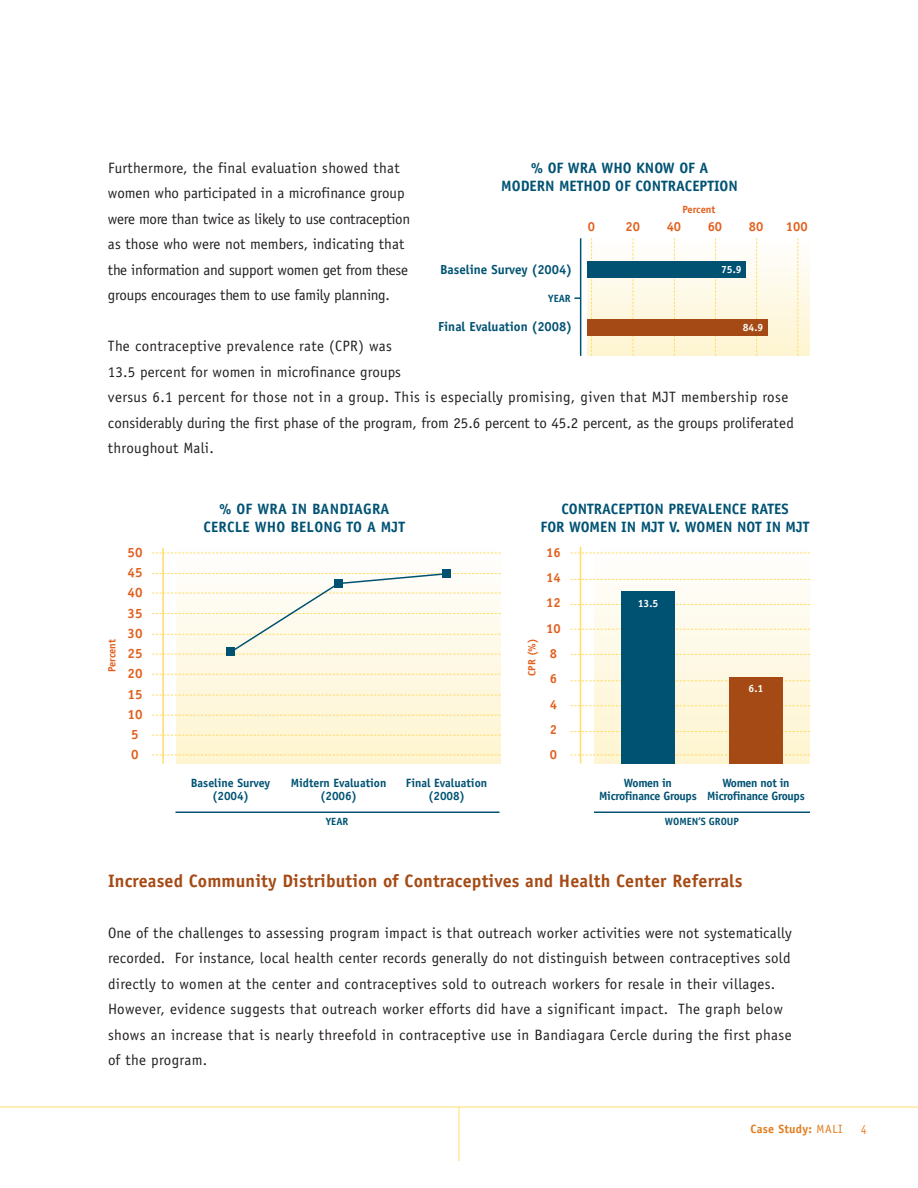
<style>
.page{position:relative;width:918px;height:1188px;background:#fff}
.page>*{position:absolute;margin:0;border:0;box-sizing:border-box;transform-origin:0 0}
.t1{font:700 18px "Officina Sans";letter-spacing:.01em;color:#a54a14}
.t2{font:15px/25.5px "Officina Sans";letter-spacing:.015em;color:#231f20}
.t3{font:15px/25.5px "Officina Sans";letter-spacing:-.015em;color:#231f20}
.t4{font:700 15px/18px "Officina Sans";color:#005273;text-align:center}
.t5{font:700 13.5px/20.2px "Officina Sans";color:#e1601e}
.t6{font:13.5px "Officina Sans";color:#e37c1c;scale:.8 1}
.t7{font:700 13.05px "Officina Sans";color:#005273}
.t8{font:700 13.05px/25.3px "Officina Sans";color:#e1601e}
.t9{font:700 12px/13.5px "Officina Sans";color:#005273;text-align:center}
.t10{font:700 12px/13.5px "Officina Sans";letter-spacing:-.02em;color:#005273;text-align:center}
.t11{font:700 12px "Officina Sans";letter-spacing:.025em;color:#e37c1c}
.t12{font:700 10.5px "Officina Sans";color:#e1601e}
.t13{font:700 10.5px "Officina Sans";color:#005273}
.t14{font:700 10.5px "Officina Sans";color:#fff}
.s1{font-weight:400}
</style>
<div class="page">
<hr style="left:459px;top:1107px;width:1px;height:54px;background:#ffdd68">
<hr style="left:0;top:1107px;width:918px;height:1px;background:#ffdd68">
<svg style="left:177px;top:552px;width:324px;height:212px;background:#fef7de"></svg>
<div style="left:594px;top:547px;width:216px;height:217px;background:linear-gradient(to bottom,#fefefd,#fef4cf)"></div>
<svg style="left:152px;top:695px;width:349px;height:1px"></svg>
<svg style="left:152px;top:715px;width:349px;height:1px"></svg>
<svg style="left:152px;top:735px;width:349px;height:1px"></svg>
<svg style="left:152px;top:755px;width:349px;height:1px"></svg>
<svg style="left:570px;top:553px;width:240px;height:1px"></svg>
<svg style="left:570px;top:579px;width:240px;height:1px"></svg>
<svg style="left:570px;top:604px;width:240px;height:1px"></svg>
<svg style="left:570px;top:629px;width:240px;height:1px"></svg>
<svg style="left:570px;top:654px;width:240px;height:1px"></svg>
<svg style="left:570px;top:680px;width:240px;height:1px"></svg>
<svg style="left:570px;top:705px;width:240px;height:1px"></svg>
<svg style="left:570px;top:731px;width:240px;height:1px"></svg>
<svg style="left:570px;top:755px;width:240px;height:1px"></svg>
<svg style="left:152px;top:553px;width:349px;height:1px"></svg>
<svg style="left:152px;top:674px;width:349px;height:1px"></svg>
<hr style="left:162px;top:548px;width:2px;height:216px;background:#ffdd68">
<div style="left:226px;top:648px;width:9px;height:8px;background:#005273"></div>
<div style="left:443px;top:569px;width:8px;height:9px;background:#005273"></div>
<svg style="left:152px;top:572px;width:349px;height:83px"></svg>
<div style="left:587px;top:238px;width:223px;height:118px;background:linear-gradient(to bottom,#fefefd,#fef5d1)"></div>
<hr style="left:580px;top:238px;width:1px;height:118px;background:#005273">
<hr style="left:176px;top:812px;width:324px;height:1px;background:#005273">
<hr style="left:594px;top:812px;width:216px;height:1px;background:#005273">
<hr style="left:580px;top:547px;width:1px;height:217px;background:#ffdd68">
<svg style="left:574px;top:297px;width:6px;height:2px"></svg>
<div style="left:621px;top:591px;width:54px;height:173px;background:#005273"></div>
<div style="left:729px;top:677px;width:54px;height:86px;background:#a54a14"></div>
<svg style="left:591px;top:238px;width:1px;height:118px"></svg>
<svg style="left:633px;top:238px;width:1px;height:118px"></svg>
<svg style="left:674px;top:238px;width:1px;height:118px"></svg>
<svg style="left:715px;top:238px;width:1px;height:118px"></svg>
<svg style="left:756px;top:238px;width:1px;height:118px"></svg>
<svg style="left:797px;top:238px;width:1px;height:118px"></svg>
<div style="left:587px;top:319px;width:181px;height:17px;background:#a54a14"></div>
<div style="left:587px;top:261px;width:159px;height:17px;background:#005273"></div>
<p class="t3" style="left:108px;top:156px;width:304px">Furthermore, the final evaluation showed that women who participated in a microfinance group were more than twice as likely to use contraception as those who were not members, indicating that the information and support women get from these groups encourages them to use family planning.</p>
<p class="t2" style="left:108px;top:335px;width:687px">The contraceptive prevalence rate (CPR) was<br>13.5 percent for women in microfinance groups<br>versus 6.1 percent for those not in a group. This is especially promising, given that MJT membership rose considerably during the first phase of the program, from 25.6 percent to 45.2 percent, as the groups proliferated throughout Mali.</p>
<p class="t4" style="left:501px;top:160px;width:238px">% OF WRA WHO KNOW OF A<br>MODERN METHOD OF CONTRACEPTION</p>
<p class="t8" style="left:588px;top:215px;width:9px">0</p>
<p class="t8" style="left:626px;top:215px;width:16px">20</p>
<p class="t8" style="left:667px;top:215px;width:16px">40</p>
<p class="t8" style="left:708px;top:215px;width:16px">60</p>
<p class="t8" style="left:749px;top:215px;width:16px">80</p>
<p class="t8" style="left:786px;top:215px;width:23px">100</p>
<p class="t12" style="left:682px;top:205px;width:35px">Percent</p>
<p class="t7" style="left:440px;top:264px;width:134px">Baseline Survey (2004)</p>
<p class="t14" style="left:721px;top:266px;width:22px">75.9</p>
<p class="t13" style="left:548px;top:294px;width:24px">YEAR</p>
<p class="t7" style="left:438px;top:322px;width:136px">Final Evaluation (2008)</p>
<p class="t14" style="left:743px;top:324px;width:22px">84.9</p>
<p class="t4" style="left:203px;top:501px;width:203px">% OF WRA IN BANDIAGRA<br>CERCLE WHO BELONG TO A MJT</p>
<p class="t4" style="left:540px;top:501px;width:271px">CONTRACEPTION PREVALENCE RATES<br>FOR WOMEN IN MJT V. WOMEN NOT IN MJT</p>
<p class="t8" style="left:546px;top:541px;width:16px">16<br>14<br>12<br>10<br>8<br>6<br>4<br>2<br>0</p>
<p class="t5" style="left:128px;top:543px;width:16px">50<br>45<br>40<br>35<br>30<br>25<br>20<br>15<br>10<br>5<br>0</p>
<p class="t14" style="left:638px;top:599px;width:22px">13.5</p>
<p class="t12" style="left:108px;top:672px;width:35px;rotate:-90deg">Percent</p>
<p class="t12" style="left:528px;top:676px;width:39px;rotate:-90deg">CPR (%)</p>
<p class="t14" style="left:749px;top:685px;width:16px">6.1</p>
<p class="t9" style="left:191px;top:777px;width:81px">Baseline Survey (2004)</p>
<p class="t9" style="left:291px;top:777px;width:97px">Midtern Evaluation (2006)</p>
<p class="t9" style="left:406px;top:777px;width:83px">Final Evaluation (2008)</p>
<p class="t10" style="left:599px;top:777px;width:99px">Women in<br>Microfinance Groups</p>
<p class="t10" style="left:707px;top:777px;width:99px">Women not in<br>Microfinance Groups</p>
<p class="t13" style="left:326px;top:818px;width:24px">YEAR</p>
<p class="t13" style="left:665px;top:818px;width:76px">WOMEN’S GROUP</p>
<p class="t1" style="left:108px;top:874px;width:636px">Increased Community Distribution of Contraceptives and Health Center Referrals</p>
<p class="t2" style="left:108px;top:921px;width:685px">One of the challenges to assessing program impact is that outreach worker activities were not systematically recorded. For instance, local health center records generally do not distinguish between contraceptives sold directly to women at the center and contraceptives sold to outreach workers for resale in their villages.<br>However, evidence suggests that outreach worker efforts did have a significant impact. The graph below shows an increase that is nearly threefold in contraceptive use in Bandiagara Cercle during the first phase of the program.</p>
<p class="t11" style="left:750px;top:1125px;width:94px">Case Study: <span class="s1">MALI</span></p>
<p class="t6" style="left:861px;top:1124px;width:8px">4</p>
</div>
